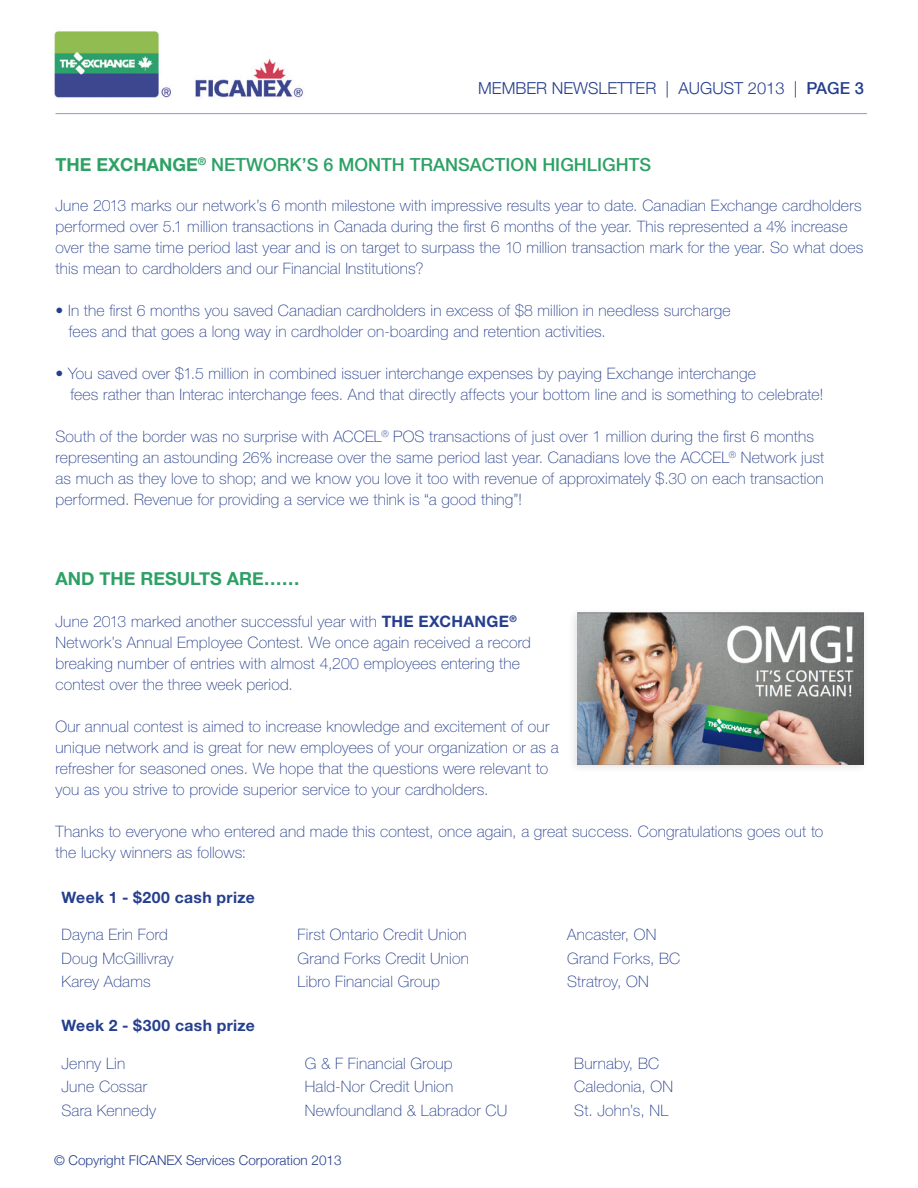
<style>
.page{position:relative;width:918px;height:1188px;background:#fff}
.page>*{position:absolute;margin:0;border:0;box-sizing:border-box;transform-origin:0 0}
.t1{font:500 18px "Helvetica Neue";color:#2da165}
.t2{font:700 18px "Helvetica Neue";color:#2da165}
.t3{font:300 16.5px "Helvetica Neue";color:#253f8e}
.t4{font:100 15.75px/21px "Helvetica Neue LT Std";letter-spacing:.01em;color:#253f8e}
.t5{font:700 15.75px "Helvetica Neue LT Std";letter-spacing:.025em;color:#253f8e}
.t6{font:300 13.5px "Helvetica Neue";color:#253f8e}
.s1{font-weight:500}
.s2{font-family:"Helvetica Neue LT Std";font-weight:700}
.s3{font-weight:700}
</style>
<div class="page">
<img style="left:54px;top:31px;width:117px;height:67px">
<img style="left:195px;top:58px;width:109px;height:40px">
<svg style="left:476px;top:114px;width:186px;height:1px"></svg>
<hr style="left:56px;top:113px;width:811px;height:1px;background:#829ed1">
<div style="left:567px;top:607px;width:303px;height:168px;background:#231f20;opacity:.14"></div>
<img style="left:578px;top:613px;width:286px;height:151px">
<p class="t3" style="left:478px;top:78px;width:387px">MEMBER NEWSLETTER | AUGUST 2013 | <span class="s1">PAGE 3</span></p>
<p class="t1" style="left:56px;top:154px;width:597px"><span class="s2">THE EXCHANGE</span><sup>®</sup> NETWORK’S 6 MONTH TRANSACTION HIGHLIGHTS</p>
<p class="t4" style="left:56px;top:195px;width:810px">June 2013 marks our network’s 6 month milestone with impressive results year to date. Canadian Exchange cardholders performed over 5.1 million transactions in Canada during the first 6 months of the year. This represented a 4% increase over the same time period last year and is on target to surpass the 10 million transaction mark for the year. So what does this mean to cardholders and our Financial Institutions?</p>
<p class="t4" style="left:56px;top:300px;width:677px">• In the first 6 months you saved Canadian cardholders in excess of $8 million in needless surcharge</p>
<p class="t4" style="left:69px;top:321px;width:538px">fees and that goes a long way in cardholder on-boarding and retention activities.</p>
<p class="t4" style="left:56px;top:363px;width:702px">• You saved over $1.5 million in combined issuer interchange expenses by paying Exchange interchange</p>
<p class="t4" style="left:70px;top:384px;width:755px">fees rather than Interac interchange fees. And that directly affects your bottom line and is something to celebrate!</p>
<p class="t4" style="left:56px;top:426px;width:770px">South of the border was no surprise with ACCEL<sup>®</sup> POS transactions of just over 1 million during the first 6 months representing an astounding 26% increase over the same period last year. Canadians love the ACCEL<sup>®</sup> Network just as much as they love to shop; and we know you love it too with revenue of approximately $.30 on each transaction performed. Revenue for providing a service we think is “a good thing”!</p>
<p class="t2" style="left:56px;top:567px;width:246px">AND THE RESULTS ARE……</p>
<p class="t4" style="left:56px;top:611px;width:477px">June 2013 marked another successful year with <span class="s3">THE EXCHANGE</span><sup>® </sup>Network’s Annual Employee Contest. We once again received a record breaking number of entries with almost 4,200 employees entering the contest over the three week period.</p>
<p class="t4" style="left:56px;top:716px;width:505px">Our annual contest is aimed to increase knowledge and excitement of our unique network and is great for new employees of your organization or as a refresher for seasoned ones. We hope that the questions were relevant to you as you strive to provide superior service to your cardholders.</p>
<p class="t4" style="left:56px;top:821px;width:769px">Thanks to everyone who entered and made this contest, once again, a great success. Congratulations goes out to the lucky winners as follows:</p>
<p class="t5" style="left:62px;top:887px;width:195px">Week 1 - $200 cash prize</p>
<p class="t4" style="left:62px;top:924px;width:108px">Dayna Erin Ford</p>
<p class="t4" style="left:298px;top:924px;width:171px">First Ontario Credit Union</p>
<p class="t4" style="left:567px;top:924px;width:91px">Ancaster, ON</p>
<p class="t4" style="left:62px;top:948px;width:114px">Doug McGillivray</p>
<p class="t4" style="left:298px;top:948px;width:173px">Grand Forks Credit Union</p>
<p class="t4" style="left:567px;top:948px;width:115px">Grand Forks, BC</p>
<p class="t4" style="left:62px;top:971px;width:91px">Karey Adams</p>
<p class="t4" style="left:298px;top:971px;width:144px">Libro Financial Group</p>
<p class="t4" style="left:567px;top:971px;width:83px">Stratroy, ON</p>
<p class="t5" style="left:62px;top:1016px;width:195px">Week 2 - $300 cash prize</p>
<p class="t4" style="left:62px;top:1053px;width:65px">Jenny Lin</p>
<p class="t4" style="left:305px;top:1053px;width:149px">G &amp; F Financial Group</p>
<p class="t4" style="left:574px;top:1053px;width:86px">Burnaby, BC</p>
<p class="t4" style="left:62px;top:1076px;width:87px">June Cossar</p>
<p class="t4" style="left:305px;top:1076px;width:150px">Hald-Nor Credit Union</p>
<p class="t4" style="left:574px;top:1076px;width:100px">Caledonia, ON</p>
<p class="t4" style="left:62px;top:1100px;width:96px">Sara Kennedy</p>
<p class="t4" style="left:305px;top:1100px;width:204px">Newfoundland &amp; Labrador CU</p>
<p class="t4" style="left:574px;top:1100px;width:95px">St. John’s, NL</p>
<p class="t6" style="left:54px;top:1152px;width:289px">© Copyright FICANEX Services Corporation 2013</p>
</div>
